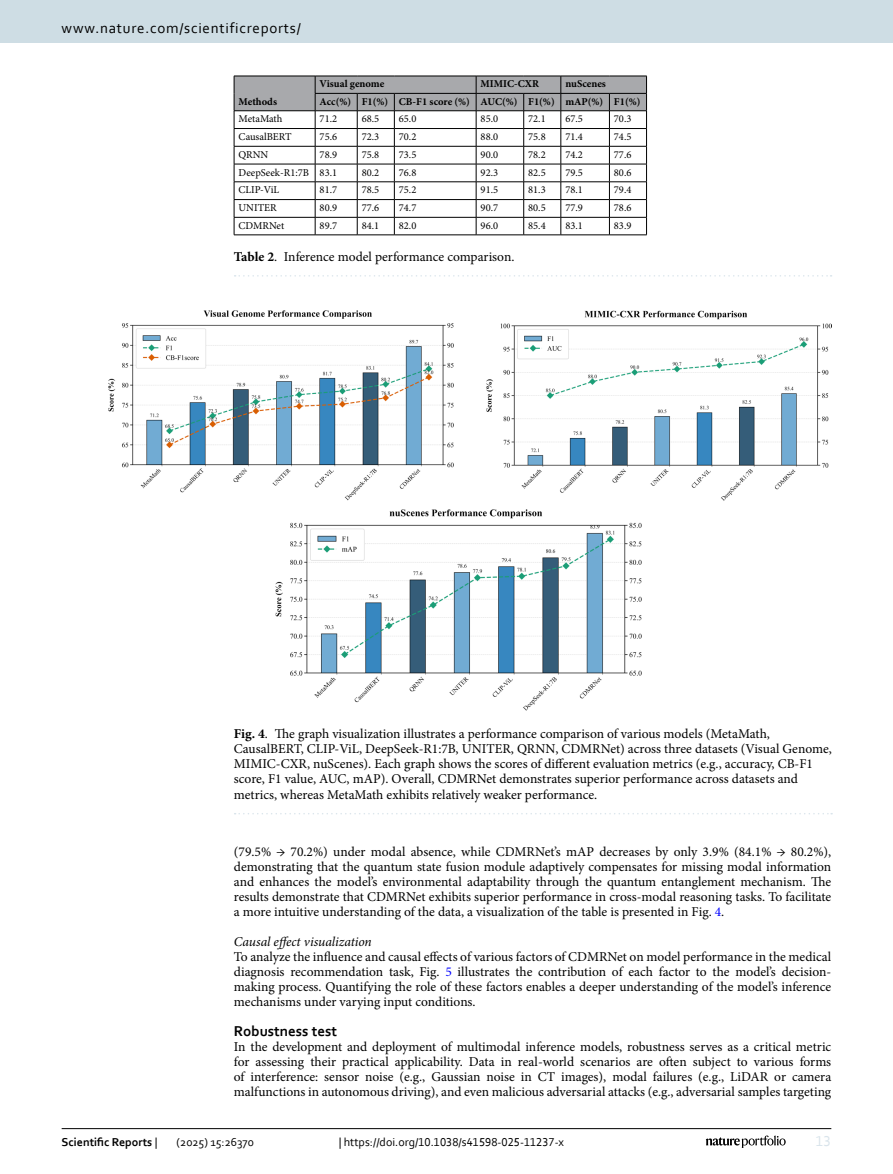
<style>
.page{position:relative;width:893px;height:1174px;background:#fff}
.page>*{position:absolute;margin:0;border:0;box-sizing:border-box;transform-origin:0 0}
.t1{font:15px "Corbel";letter-spacing:.05em;color:#000}
.Head_2{font:700 15px "Corbel";color:#000}
.t2{font:15px "Corbel";color:#d9e4eb}
.Body_Text{font:13.5px/15px "Minion Pro";color:#000;text-align:justify}
.Body_Text_Indent{font:13.5px/15px "Minion Pro";color:#000;text-align:justify}
.Figure_Caption{font:13.5px/15px "Minion Pro";color:#000}
.Table_Caption{font:13.5px "Minion Pro";letter-spacing:-.005em;color:#000}
.Head_3{font:italic 13.5px "Minion Pro";letter-spacing:-.005em;color:#000}
.t3{font:12px "Corbel";color:#000}
.t4{font:700 12px "Corbel";color:#000}
.Table_Body{font:10.5px "Minion Pro";color:#000}
.Table_Head{font:700 10.5px "Minion Pro";color:#000}
.s1{font-weight:700}
.s2{color:#00f}
.s3{font-weight:400}
</style>
<div class="page">
<img style="left:108px;top:310px;width:723px;height:400px">
<svg style="left:235px;top:813px;width:597px;height:1px"></svg>
<hr style="left:315px;top:235px;width:42px;height:1px;background:#000">
<hr style="left:357px;top:235px;width:37px;height:1px;background:#000">
<hr style="left:394px;top:235px;width:82px;height:1px;background:#000">
<hr style="left:476px;top:235px;width:48px;height:1px;background:#000">
<hr style="left:524px;top:235px;width:37px;height:1px;background:#000">
<hr style="left:561px;top:235px;width:48px;height:1px;background:#000">
<svg style="left:234px;top:76px;width:413px;height:159px"></svg>
<hr style="left:609px;top:235px;width:38px;height:1px;background:#000">
<hr style="left:234px;top:235px;width:81px;height:1px;background:#000">
<svg style="left:235px;top:275px;width:597px;height:1px"></svg>
<hr style="left:62px;top:1128px;width:769px;height:1px;background:#000">
<svg style="left:706px;top:1135px;width:80px;height:12px"></svg>
<div style="left:0;top:0;width:893px;height:43px;background:#cedde4"></div>
<p class="t1" style="left:62px;top:18px;width:241px">www.nature.com/scientificreports/</p>
<p class="Table_Head" style="left:239px;top:94px;width:40px">Methods</p>
<p class="Table_Head" style="left:320px;top:77px;width:66px">Visual genome</p>
<p class="Table_Head" style="left:481px;top:77px;width:60px">MIMIC-CXR</p>
<p class="Table_Head" style="left:565px;top:77px;width:42px">nuScenes</p>
<p class="Table_Head" style="left:320px;top:94px;width:33px">Acc(%)</p>
<p class="Table_Head" style="left:362px;top:94px;width:28px">F1(%)</p>
<p class="Table_Head" style="left:399px;top:94px;width:73px">CB-F1 score (%)</p>
<p class="Table_Head" style="left:481px;top:94px;width:38px">AUC(%)</p>
<p class="Table_Head" style="left:528px;top:94px;width:28px">F1(%)</p>
<p class="Table_Head" style="left:565px;top:94px;width:39px">mAP(%)</p>
<p class="Table_Head" style="left:614px;top:94px;width:28px">F1(%)</p>
<p class="Table_Body" style="left:239px;top:112px;width:45px">MetaMath</p>
<p class="Table_Body" style="left:320px;top:112px;width:19px">71.2</p>
<p class="Table_Body" style="left:362px;top:112px;width:19px">68.5</p>
<p class="Table_Body" style="left:399px;top:112px;width:19px">65.0</p>
<p class="Table_Body" style="left:481px;top:112px;width:19px">85.0</p>
<p class="Table_Body" style="left:528px;top:112px;width:19px">72.1</p>
<p class="Table_Body" style="left:565px;top:112px;width:19px">67.5</p>
<p class="Table_Body" style="left:614px;top:112px;width:19px">70.3</p>
<p class="Table_Body" style="left:239px;top:130px;width:55px">CausalBERT</p>
<p class="Table_Body" style="left:320px;top:130px;width:19px">75.6</p>
<p class="Table_Body" style="left:362px;top:130px;width:19px">72.3</p>
<p class="Table_Body" style="left:399px;top:130px;width:19px">70.2</p>
<p class="Table_Body" style="left:481px;top:130px;width:19px">88.0</p>
<p class="Table_Body" style="left:528px;top:130px;width:19px">75.8</p>
<p class="Table_Body" style="left:565px;top:130px;width:19px">71.4</p>
<p class="Table_Body" style="left:614px;top:130px;width:19px">74.5</p>
<p class="Table_Body" style="left:239px;top:147px;width:31px">QRNN</p>
<p class="Table_Body" style="left:320px;top:147px;width:19px">78.9</p>
<p class="Table_Body" style="left:362px;top:147px;width:19px">75.8</p>
<p class="Table_Body" style="left:399px;top:147px;width:19px">73.5</p>
<p class="Table_Body" style="left:481px;top:147px;width:19px">90.0</p>
<p class="Table_Body" style="left:528px;top:147px;width:19px">78.2</p>
<p class="Table_Body" style="left:565px;top:147px;width:19px">74.2</p>
<p class="Table_Body" style="left:614px;top:147px;width:19px">77.6</p>
<p class="Table_Body" style="left:239px;top:165px;width:72px">DeepSeek-R1:7B</p>
<p class="Table_Body" style="left:320px;top:165px;width:19px">83.1</p>
<p class="Table_Body" style="left:362px;top:165px;width:19px">80.2</p>
<p class="Table_Body" style="left:399px;top:165px;width:19px">76.8</p>
<p class="Table_Body" style="left:481px;top:165px;width:19px">92.3</p>
<p class="Table_Body" style="left:528px;top:165px;width:19px">82.5</p>
<p class="Table_Body" style="left:565px;top:165px;width:19px">79.5</p>
<p class="Table_Body" style="left:614px;top:165px;width:19px">80.6</p>
<p class="Table_Body" style="left:239px;top:183px;width:42px">CLIP-ViL</p>
<p class="Table_Body" style="left:320px;top:183px;width:19px">81.7</p>
<p class="Table_Body" style="left:362px;top:183px;width:19px">78.5</p>
<p class="Table_Body" style="left:399px;top:183px;width:19px">75.2</p>
<p class="Table_Body" style="left:481px;top:183px;width:19px">91.5</p>
<p class="Table_Body" style="left:528px;top:183px;width:19px">81.3</p>
<p class="Table_Body" style="left:565px;top:183px;width:19px">78.1</p>
<p class="Table_Body" style="left:614px;top:183px;width:19px">79.4</p>
<p class="Table_Body" style="left:239px;top:201px;width:40px">UNITER</p>
<p class="Table_Body" style="left:320px;top:201px;width:19px">80.9</p>
<p class="Table_Body" style="left:362px;top:201px;width:19px">77.6</p>
<p class="Table_Body" style="left:399px;top:201px;width:19px">74.7</p>
<p class="Table_Body" style="left:481px;top:201px;width:19px">90.7</p>
<p class="Table_Body" style="left:528px;top:201px;width:19px">80.5</p>
<p class="Table_Body" style="left:565px;top:201px;width:19px">77.9</p>
<p class="Table_Body" style="left:614px;top:201px;width:19px">78.6</p>
<p class="Table_Body" style="left:239px;top:218px;width:47px">CDMRNet</p>
<p class="Table_Body" style="left:320px;top:218px;width:19px">89.7</p>
<p class="Table_Body" style="left:362px;top:218px;width:19px">84.1</p>
<p class="Table_Body" style="left:399px;top:218px;width:19px">82.0</p>
<p class="Table_Body" style="left:481px;top:218px;width:19px">96.0</p>
<p class="Table_Body" style="left:528px;top:218px;width:19px">85.4</p>
<p class="Table_Body" style="left:565px;top:218px;width:19px">83.1</p>
<p class="Table_Body" style="left:614px;top:218px;width:19px">83.9</p>
<p class="Table_Caption" style="left:234px;top:247px;width:282px"><span class="s1">Table 2</span>. Inference model performance comparison.</p>
<p class="Figure_Caption" style="left:234px;top:726px;width:599px"><span class="s1">Fig. 4</span>. The graph visualization illustrates a performance comparison of various models (MetaMath, CausalBERT, CLIP-ViL, DeepSeek-R1:7B, UNITER, QRNN, CDMRNet) across three datasets (Visual Genome, MIMIC-CXR, nuScenes). Each graph shows the scores of different evaluation metrics (e.g., accuracy, CB-F1 score, F1 value, AUC, mAP). Overall, CDMRNet demonstrates superior performance across datasets and metrics, whereas MetaMath exhibits relatively weaker performance.</p>
<p class="Body_Text_Indent" style="left:234px;top:844px;width:599px">(79.5% → 70.2%) under modal absence, while CDMRNet’s mAP decreases by only 3.9% (84.1% → 80.2%), demonstrating that the quantum state fusion module adaptively compensates for missing modal information and enhances the model’s environmental adaptability through the quantum entanglement mechanism. The results demonstrate that CDMRNet exhibits superior performance in cross-modal reasoning tasks. To facilitate a more intuitive understanding of the data, a visualization of the table is presented in Fig. <span class="s2">4</span>.</p>
<p class="Head_3" style="left:234px;top:933px;width:139px">Causal effect visualization</p>
<p class="Body_Text" style="left:234px;top:949px;width:599px">To analyze the influence and causal effects of various factors of CDMRNet on model performance in the medical diagnosis recommendation task, Fig. <span class="s2">5</span> illustrates the contribution of each factor to the model’s decision&shy;making process. Quantifying the role of these factors enables a deeper understanding of the model’s inference mechanisms under varying input conditions.</p>
<p class="Head_2" style="left:234px;top:1022px;width:105px">Robustness test</p>
<p class="Body_Text" style="left:234px;top:1039px;width:599px">In the development and deployment of multimodal inference models, robustness serves as a critical metric for assessing their practical applicability. Data in real-world scenarios are often subject to various forms of interference: sensor noise (e.g., Gaussian noise in CT images), modal failures (e.g., LiDAR or camera malfunctions in autonomous driving), and even malicious adversarial attacks (e.g., adversarial samples targeting</p>
<p class="t4" style="left:62px;top:1134px;width:97px">Scientific Reports <span class="s3">|</span></p>
<p class="t3" style="left:177px;top:1134px;width:79px">(2025) 15:26370</p>
<p class="t3" style="left:339px;top:1134px;width:227px">| https://doi.org/10.1038/s41598-025-11237-x</p>
<p class="t2" style="left:816px;top:1132px;width:17px">13</p>
</div>
